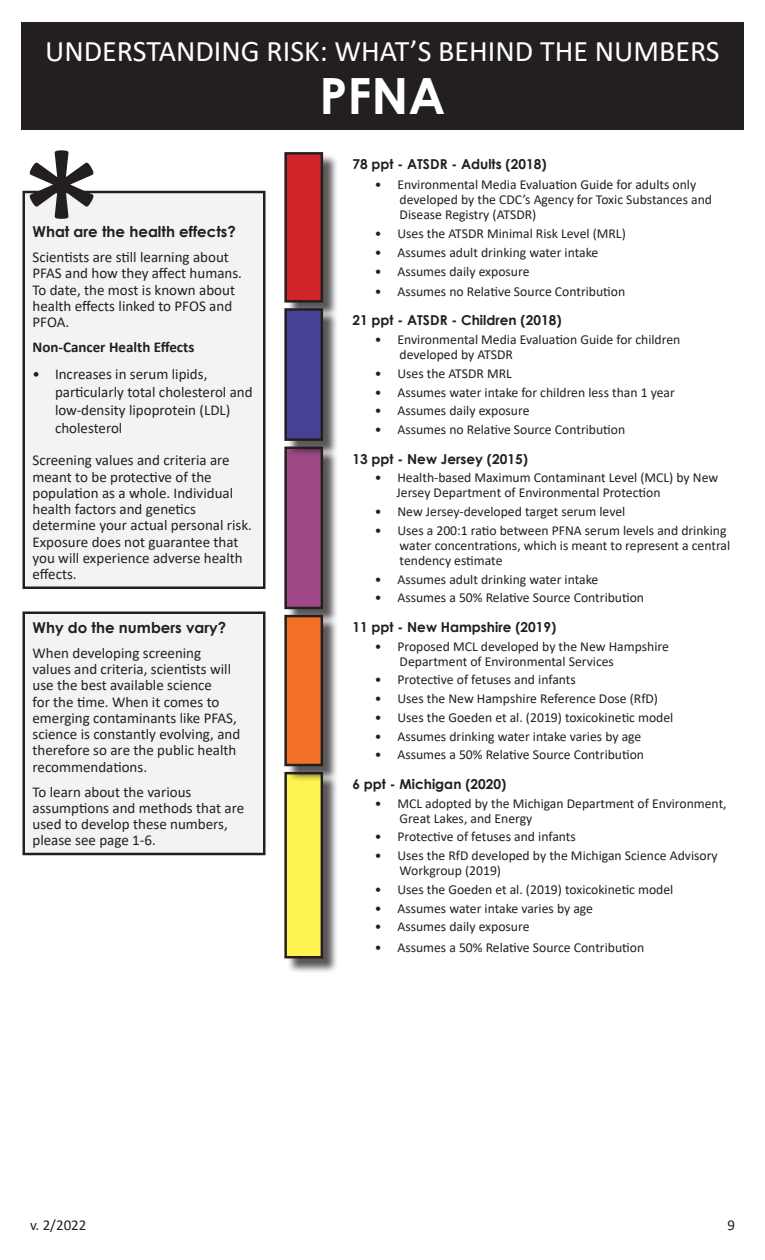
<style>
.page{position:relative;width:765px;height:1260px;background:#fff}
.page>*{position:absolute;margin:0;border:0;box-sizing:border-box;transform-origin:0 0}
.t1{font:187.5px "Calibri";color:#231f20}
.t2{font:700 50px "Century Gothic";color:#fff}
.t3{font:30px "Calibri";color:#fff}
.t4{font:15px/16.2px "Calibri";color:#231f20}
.t5{font:700 15px "Century Gothic";color:#231f20}
.t6{font:700 15px "Calibri";color:#231f20}
.t7{font:13.62px/15px "Calibri";color:#231f20}
.t8{font:700 13.62px "Century Gothic";color:#231f20}
</style>
<div class="page">
<div style="left:21px;top:22px;width:723px;height:108px;background:#231f20"></div>
<div style="left:24px;top:192px;width:240px;height:396px;background:#f2f3f4"></div>
<div style="left:22px;top:191px;width:243px;height:398px;border:2px solid #231f20"></div>
<div style="left:24px;top:613px;width:240px;height:241px;background:#f2f3f4"></div>
<div style="left:22px;top:612px;width:243px;height:243px;border:2px solid #231f20"></div>
<div style="left:286px;top:774px;width:52px;height:200px;background:#231f20;opacity:.75"></div>
<div style="left:286px;top:773px;width:36px;height:184px;background:#fff34f"></div>
<div style="left:284px;top:772px;width:39px;height:186px;border:2px solid #231f20"></div>
<div style="left:286px;top:448px;width:52px;height:177px;background:#231f20;opacity:.75"></div>
<div style="left:286px;top:448px;width:36px;height:160px;background:#9e4986"></div>
<div style="left:284px;top:447px;width:39px;height:162px;border:2px solid #231f20"></div>
<div style="left:286px;top:154px;width:52px;height:164px;background:#231f20;opacity:.75"></div>
<div style="left:286px;top:153px;width:36px;height:148px;background:#d1232a"></div>
<div style="left:284px;top:152px;width:39px;height:151px;border:2px solid #231f20"></div>
<div style="left:286px;top:617px;width:52px;height:165px;background:#231f20;opacity:.75"></div>
<div style="left:286px;top:616px;width:36px;height:149px;background:#f37127"></div>
<div style="left:284px;top:615px;width:39px;height:151px;border:2px solid #231f20"></div>
<div style="left:286px;top:310px;width:52px;height:146px;background:#231f20;opacity:.75"></div>
<div style="left:286px;top:309px;width:36px;height:131px;background:#464195"></div>
<div style="left:284px;top:308px;width:39px;height:133px;border:2px solid #231f20"></div>
<p class="t3" style="left:45px;top:30px;width:676px">UNDERSTANDING RISK: WHAT’S BEHIND THE NUMBERS</p>
<p class="t2" style="left:320px;top:58px;width:127px">PFNA</p>
<p class="t1" style="left:15px;top:88px;width:95px">*</p>
<p class="t5" style="left:32px;top:220px;width:205px">What are the health effects?</p>
<p class="t4" style="left:32px;top:249px;width:211px">Scientists are still learning about<br>PFAS and how they affect humans.<br>To date, the most is known about health effects linked to PFOS and<br>PFOA.</p>
<p class="t6" style="left:32px;top:336px;width:163px">Non-Cancer Health Effects</p>
<p class="t4" style="left:55px;top:364px;width:199px;line-height:18px;text-indent:-22px">• Increases in serum lipids, particularly total cholesterol and low-density lipoprotein (LDL) cholesterol</p>
<p class="t4" style="left:32px;top:452px;width:221px">Screening values and criteria are meant to be protective of the population as a whole. Individual health factors and genetics determine your actual personal risk.<br>Exposure does not guarantee that you will experience adverse health effects.</p>
<p class="t5" style="left:32px;top:616px;width:195px">Why do the numbers vary?</p>
<p class="t4" style="left:32px;top:644px;width:209px">When developing screening values and criteria, scientists will use the best available science<br>for the time. When it comes to emerging contaminants like PFAS, science is constantly evolving, and therefore so are the public health recommendations.</p>
<p class="t4" style="left:32px;top:783px;width:213px">To learn about the various assumptions and methods that are used to develop these numbers, please see page 1-6.</p>
<p class="t8" style="left:352px;top:154px;width:196px">78 ppt - ATSDR - Adults (2018)</p>
<p class="t7" style="left:400px;top:177px;width:314px;text-indent:-25px">• Environmental Media Evaluation Guide for adults only developed by the CDC’s Agency for Toxic Substances and<br>Disease Registry (ATSDR)</p>
<p class="t7" style="left:375px;top:226px;width:252px">• Uses the ATSDR Minimal Risk Level (MRL)</p>
<p class="t7" style="left:375px;top:244px;width:225px">• Assumes adult drinking water intake</p>
<p class="t7" style="left:375px;top:263px;width:156px">• Assumes daily exposure</p>
<p class="t7" style="left:375px;top:283px;width:252px">• Assumes no Relative Source Contribution</p>
<p class="t8" style="left:352px;top:310px;width:211px">21 ppt - ATSDR - Children (2018)</p>
<p class="t7" style="left:400px;top:332px;width:282px;text-indent:-25px">• Environmental Media Evaluation Guide for children developed by ATSDR</p>
<p class="t7" style="left:375px;top:365px;width:139px">• Uses the ATSDR MRL</p>
<p class="t7" style="left:375px;top:384px;width:301px">• Assumes water intake for children less than 1 year</p>
<p class="t7" style="left:375px;top:403px;width:156px">• Assumes daily exposure</p>
<p class="t7" style="left:375px;top:422px;width:252px">• Assumes no Relative Source Contribution</p>
<p class="t8" style="left:352px;top:448px;width:177px">13 ppt - New Jersey (2015)</p>
<p class="t7" style="left:397px;top:470px;width:323px;text-indent:-22px">• Health-based Maximum Contaminant Level (MCL) by New<br>Jersey Department of Environmental Protection</p>
<p class="t7" style="left:375px;top:504px;width:252px">• New Jersey-developed target serum level</p>
<p class="t7" style="left:400px;top:523px;width:332px;text-indent:-25px">• Uses a 200:1 ratio between PFNA serum levels and drinking water concentrations, which is meant to represent a central tendency estimate</p>
<p class="t7" style="left:375px;top:571px;width:225px">• Assumes adult drinking water intake</p>
<p class="t7" style="left:375px;top:590px;width:271px">• Assumes a 50% Relative Source Contribution</p>
<p class="t8" style="left:352px;top:617px;width:206px">11 ppt - New Hampshire (2019)</p>
<p class="t7" style="left:400px;top:638px;width:271px;text-indent:-25px">• Proposed MCL developed by the New Hampshire<br>Department of Environmental Services</p>
<p class="t7" style="left:375px;top:672px;width:202px">• Protective of fetuses and infants</p>
<p class="t7" style="left:375px;top:691px;width:285px">• Uses the New Hampshire Reference Dose (RfD)</p>
<p class="t7" style="left:375px;top:710px;width:300px">• Uses the Goeden et al. (2019) toxicokinetic model</p>
<p class="t7" style="left:375px;top:728px;width:268px">• Assumes drinking water intake varies by age</p>
<p class="t7" style="left:375px;top:747px;width:271px">• Assumes a 50% Relative Source Contribution</p>
<p class="t8" style="left:352px;top:774px;width:155px">6 ppt - Michigan (2020)</p>
<p class="t7" style="left:400px;top:795px;width:329px;text-indent:-25px">• MCL adopted by the Michigan Department of Environment,<br>Great Lakes, and Energy</p>
<p class="t7" style="left:375px;top:829px;width:202px">• Protective of fetuses and infants</p>
<p class="t7" style="left:400px;top:848px;width:320px;text-indent:-25px">• Uses the RfD developed by the Michigan Science Advisory<br>Workgroup (2019)</p>
<p class="t7" style="left:375px;top:882px;width:300px">• Uses the Goeden et al. (2019) toxicokinetic model</p>
<p class="t7" style="left:375px;top:900px;width:220px">• Assumes water intake varies by age</p>
<p class="t7" style="left:375px;top:919px;width:156px">• Assumes daily exposure</p>
<p class="t7" style="left:375px;top:939px;width:271px">• Assumes a 50% Relative Source Contribution</p>
<p class="t4" style="left:30px;top:1217px;width:58px">v. 2/2022</p>
<p class="t4" style="left:727px;top:1217px;width:9px">9</p>
</div>
